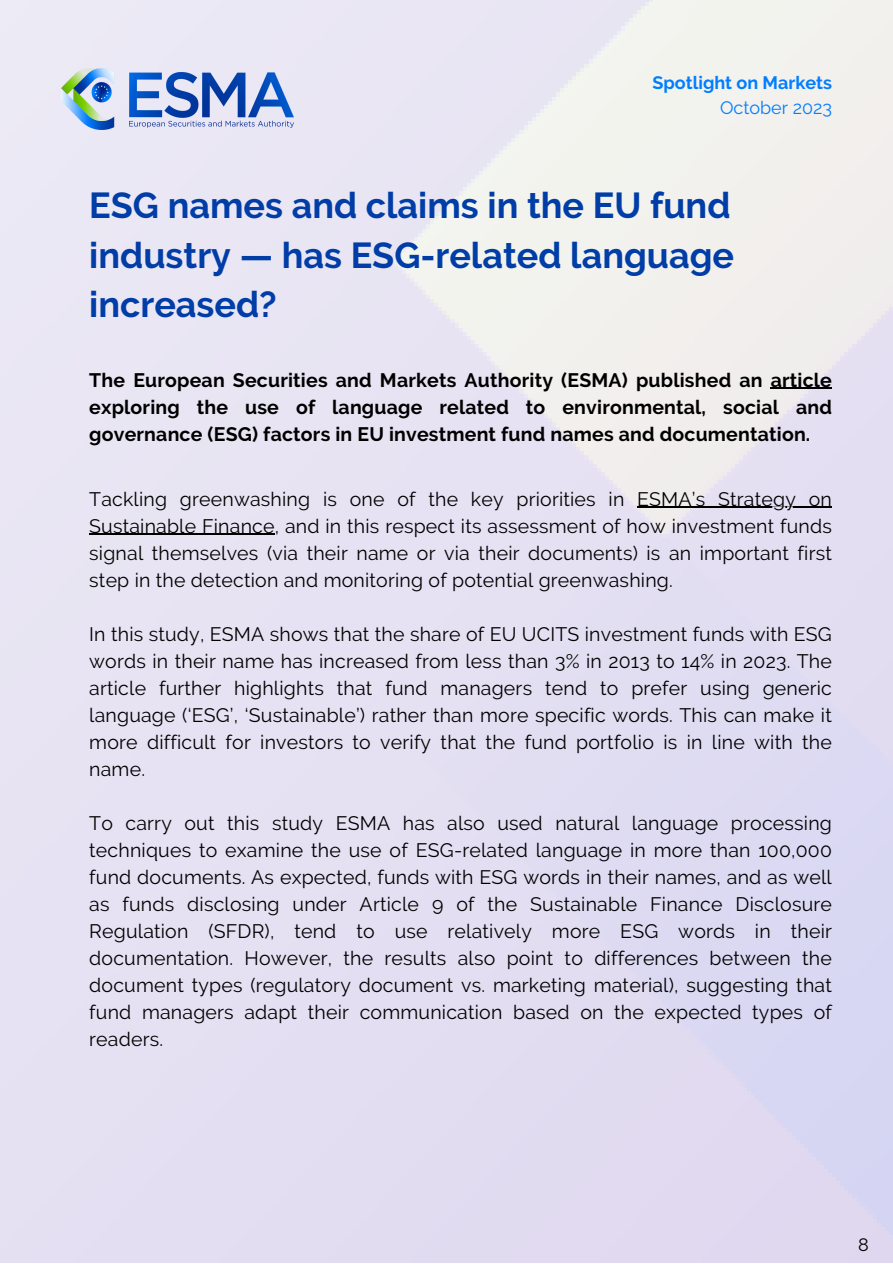
<style>
.page{position:relative;width:893px;height:1264px;background:#fff}
.page>*{position:absolute;margin:0;border:0;box-sizing:border-box;transform-origin:0 0}
.t1{font:700 36px/49.5px "Raleway";color:#003da7;text-align:justify}
.t2{font:19.5px/27px "Raleway";letter-spacing:.01em;color:#000;text-align:justify}
.t3{font:700 19.5px/27px "Raleway";letter-spacing:.01em;color:#000;text-align:justify}
.t4{font:700 18px "Raleway";color:#007eff}
.t5{font:18px "Raleway";color:#007eff}
.t6{font:18px "Raleway";color:#000}
</style>
<div class="page">
<img style="left:0;top:0;width:892px;height:1262px">
<img style="left:62px;top:68px;width:231px;height:61px">
<hr style="left:637px;top:507px;width:195px;height:1px;background:#000">
<hr style="left:89px;top:534px;width:186px;height:1px;background:#000">
<hr style="left:770px;top:388px;width:62px;height:1px;background:#000">
<p class="t4" style="left:652px;top:72px;width:181px">Spotlight on Markets</p>
<p class="t5" style="left:720px;top:97px;width:114px">October 2023</p>
<p class="t1" style="left:89px;top:181px;width:646px">ESG names and claims in the EU fund industry — has ESG-related language increased?</p>
<p class="t3" style="left:89px;top:366px;width:744px">The European Securities and Markets Authority (ESMA) published an article exploring the use of language related to environmental, social and governance (ESG) factors in EU investment fund names and documentation.</p>
<p class="t2" style="left:89px;top:485px;width:744px">Tackling greenwashing is one of the key priorities in ESMA’s Strategy on Sustainable Finance, and in this respect its assessment of how investment funds signal themselves (via their name or via their documents) is an important first step in the detection and monitoring of potential greenwashing.</p>
<p class="t2" style="left:89px;top:620px;width:744px">In this study, ESMA shows that the share of EU UCITS investment funds with ESG words in their name has increased from less than 3% in 2013 to 14% in 2023. The article further highlights that fund managers tend to prefer using generic language (‘ESG’, ‘Sustainable’) rather than more specific words. This can make it more difficult for investors to verify that the fund portfolio is in line with the name.</p>
<p class="t2" style="left:89px;top:809px;width:744px">To carry out this study ESMA has also used natural language processing techniques to examine the use of ESG-related language in more than 100,000 fund documents. As expected, funds with ESG words in their names, and as well as funds disclosing under Article 9 of the Sustainable Finance Disclosure Regulation (SFDR), tend to use relatively more ESG words in their documentation. However, the results also point to differences between the document types (regulatory document vs. marketing material), suggesting that fund managers adapt their communication based on the expected types of readers.</p>
<p class="t6" style="left:857px;top:1233px;width:12px">8</p>
</div>
